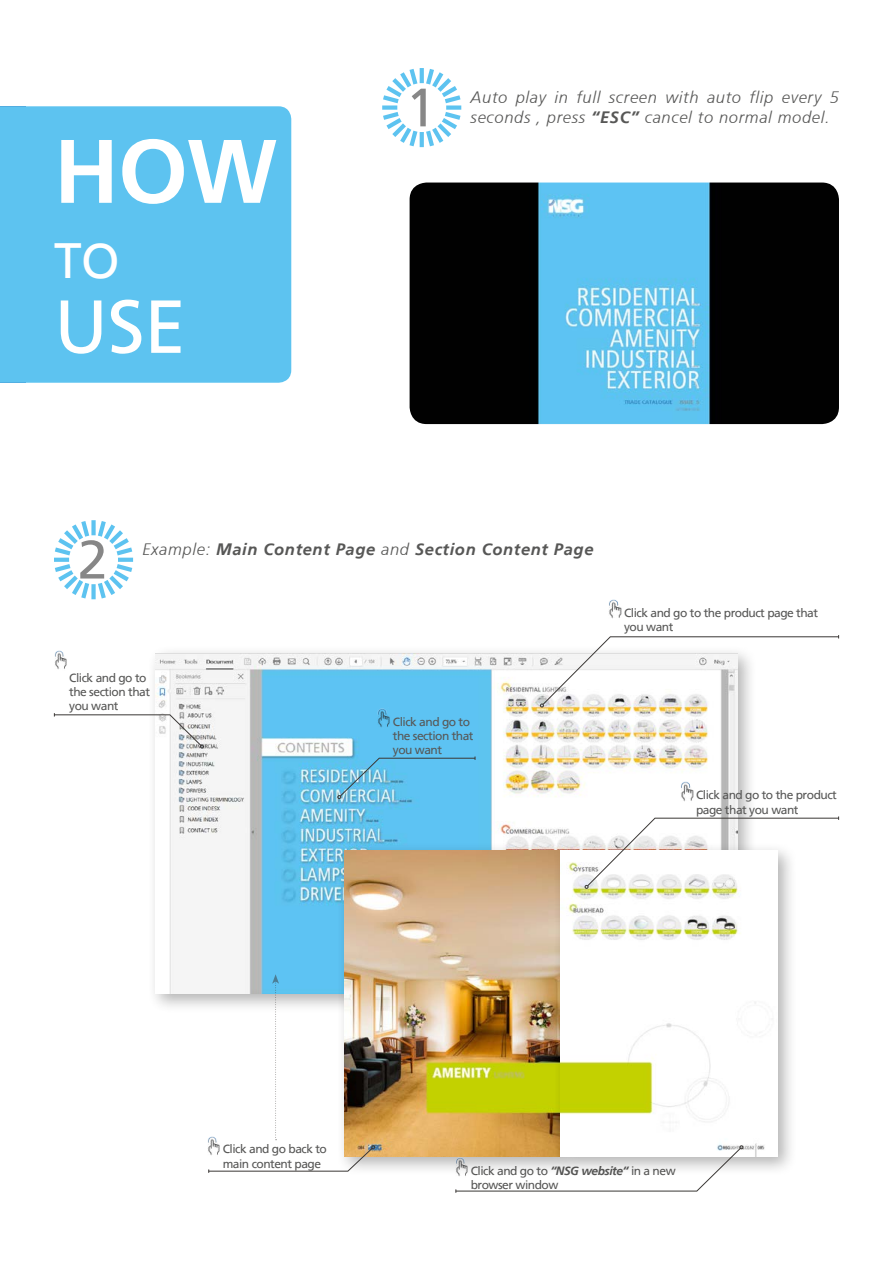
<style>
.page{position:relative;width:893px;height:1263px;background:#fff}
.page>*{position:absolute;margin:0;border:0;box-sizing:border-box;transform-origin:0 0}
.t1{font:700 90px "True Frutiger";color:#fff}
.t2{font:75px "True Frutiger Roman";color:#fff}
.t3{font:54px "True Frutiger Roman";color:#878787}
.t4{font:49.5px "True Frutiger Roman";color:#fff}
.t5{font:italic 300 16.5px/19.8px "True Frutiger";letter-spacing:.04em;color:#575756}
.t6{font:italic 700 16.5px "True Frutiger";letter-spacing:.04em;color:#575756}
.t7{font:12px/14.4px "True Frutiger Roman";letter-spacing:-.04em;color:#575756}
.s1{font-weight:700}
.s2{font-weight:300}
.s3{font-family:"True Frutiger";font-weight:700;font-style:italic}
</style>
<div class="page">
<div style="left:147px;top:646px;width:611px;height:368px;background:#000;opacity:.3"></div>
<img style="left:155px;top:653px;width:583px;height:341px">
<img style="left:410px;top:183px;width:429px;height:241px">
<svg style="left:382px;top:68px;width:79px;height:79px"></svg>
<svg style="left:54px;top:520px;width:79px;height:79px"></svg>
<div style="left:0;top:106px;width:291px;height:277px;background:#5dc3f0"></div>
<svg style="left:54px;top:713px;width:150px;height:35px"></svg>
<svg style="left:337px;top:756px;width:139px;height:43px"></svg>
<svg style="left:540px;top:635px;width:299px;height:72px"></svg>
<div style="left:337px;top:843px;width:244px;height:333px;background:#000;opacity:.3"></div>
<img style="left:344px;top:850px;width:209px;height:307px">
<div style="left:553px;top:843px;width:245px;height:333px;background:#000;opacity:.3"></div>
<svg style="left:455px;top:1145px;width:288px;height:48px"></svg>
<svg style="left:585px;top:816px;width:254px;height:73px"></svg>
<img style="left:378px;top:707px;width:13px;height:22px">
<img style="left:55px;top:650px;width:12px;height:19px">
<img style="left:681px;top:781px;width:13px;height:21px">
<img style="left:609px;top:599px;width:13px;height:20px">
<img style="left:455px;top:1156px;width:14px;height:21px">
<svg style="left:208px;top:974px;width:167px;height:199px"></svg>
<p class="t1" style="left:54px;top:119px;width:225px">HOW</p>
<p class="t4" style="left:54px;top:232px;width:67px">TO</p>
<p class="t2" style="left:54px;top:283px;width:133px">USE</p>
<p class="t3" style="left:406px;top:76px;width:32px">1</p>
<p class="t5" style="left:471px;top:88px;width:370px">Auto play in full screen with auto flip every 5 seconds , press <span class="s1">“ESC”</span> cancel to normal model.</p>
<p class="t3" style="left:78px;top:528px;width:32px">2</p>
<p class="t6" style="left:142px;top:540px;width:453px"><span class="s2">Example:</span> Main Content Page <span class="s2">and</span> Section Content Page</p>
<p class="t7" style="left:69px;top:670px;width:82px">Click and go to the section that you want</p>
<p class="t7" style="left:393px;top:714px;width:82px">Click and go to the section that you want</p>
<p class="t7" style="left:624px;top:605px;width:196px">Click and go to the product page that you want</p>
<p class="t7" style="left:696px;top:788px;width:142px">Click and go to the product page that you want</p>
<p class="t7" style="left:223px;top:1142px;width:106px">Click and go back to main content page</p>
<p class="t7" style="left:471px;top:1163px;width:206px">Click and go to <span class="s3">“NSG website“</span> in a new browser window</p>
</div>
